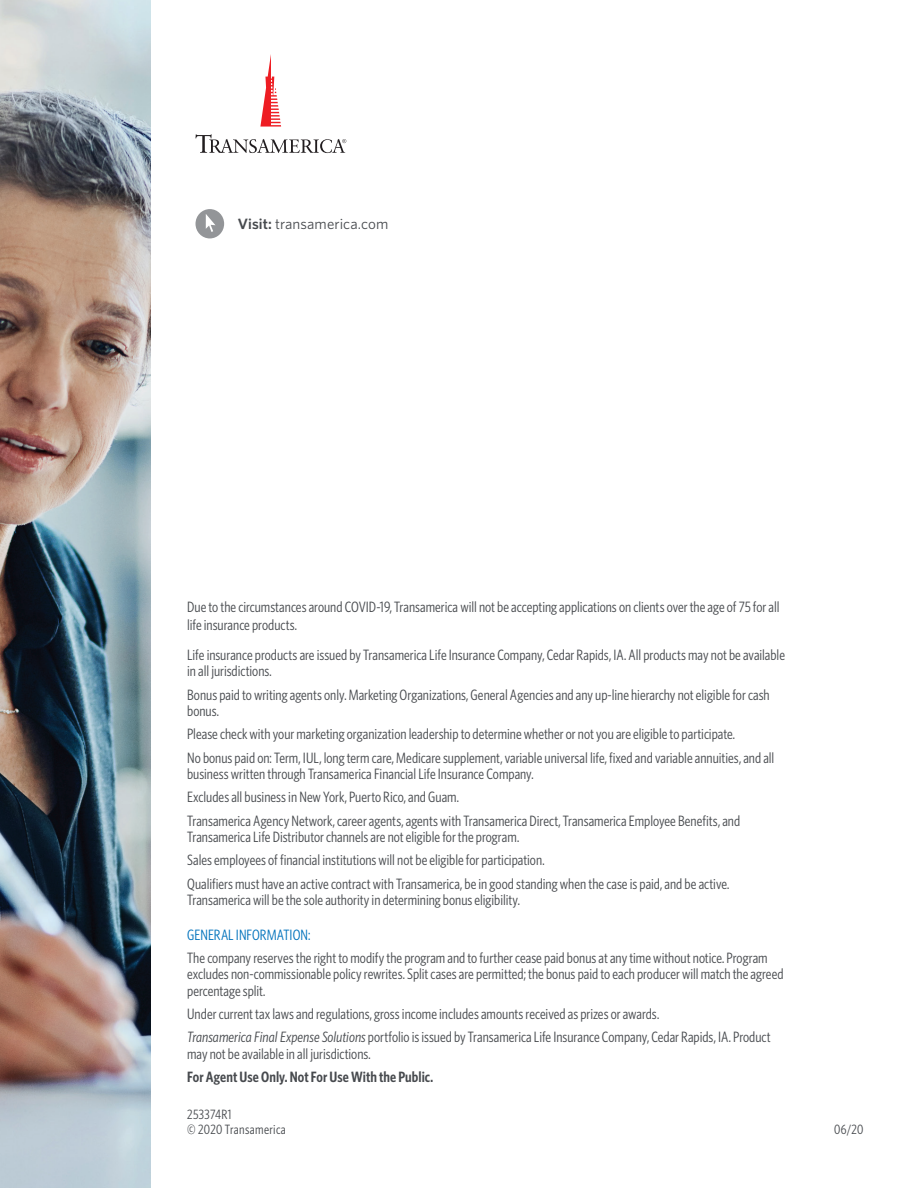
<style>
.page{position:relative;width:918px;height:1188px;background:#fff}
.page>*{position:absolute;margin:0;border:0;box-sizing:border-box;transform-origin:0 0}
.t1{font:15px/23.2px "Whitney Condensed";color:#474a4e}
.t2{font:600 15px "Whitney Condensed";letter-spacing:.005em;color:#474a4e}
.t3{font:15px "Whitney";letter-spacing:.005em;color:#474a4e}
.t4{font:15px "Whitney Condensed";letter-spacing:.005em;color:#0072bc}
.t5{font:13.5px/15px "Whitney Condensed";letter-spacing:.025em;color:#474a4e}
.s1{font-weight:600}
.s2{font-style:italic}
</style>
<div class="page">
<img style="left:0;top:0;width:150px;height:1188px">
<svg style="left:196px;top:209px;width:28px;height:29px"></svg>
<svg style="left:196px;top:134px;width:150px;height:19px"></svg>
<svg style="left:260px;top:54px;width:21px;height:73px"></svg>
<p class="t3" style="left:238px;top:214px;width:152px"><span class="s1">Visit:</span> transamerica.com</p>
<p class="t1" style="left:187px;top:597px;width:594px;line-height:18px">Due to the circumstances around COVID-19, Transamerica will not be accepting applications on clients over the age of 75 for all life insurance products.</p>
<p class="t1" style="left:187px;top:646px;width:599px;line-height:16.5px">Life insurance products are issued by Transamerica Life Insurance Company, Cedar Rapids, IA. All products may not be available in all jurisdictions.</p>
<p class="t1" style="left:187px;top:686px;width:584px;line-height:16.5px">Bonus paid to writing agents only. Marketing Organizations, General Agencies and any up-line hierarchy not eligible for cash bonus.</p>
<p class="t1" style="left:187px;top:722px;width:589px">Please check with your marketing organization leadership to determine whether or not you are eligible to participate.<br>No bonus paid on: Term, IUL, long term care, Medicare supplement, variable universal life, fixed and variable annuities, and all</p>
<p class="t1" style="left:187px;top:762px;width:555px">business written through Transamerica Financial Life Insurance Company.<br>Excludes all business in New York, Puerto Rico, and Guam.<br>Transamerica Agency Network, career agents, agents with Transamerica Direct, Transamerica Employee Benefits, and</p>
<p class="t1" style="left:187px;top:825px;width:544px">Transamerica Life Distributor channels are not eligible for the program.<br>Sales employees of financial institutions will not be eligible for participation.<br>Qualifiers must have an active contract with Transamerica, be in good standing when the case is paid, and be active.</p>
<p class="t1" style="left:187px;top:888px;width:334px">Transamerica will be the sole authority in determining bonus eligibility.</p>
<p class="t4" style="left:187px;top:925px;width:125px">GENERAL INFORMATION:</p>
<p class="t1" style="left:187px;top:949px;width:598px;line-height:16.5px">The company reserves the right to modify the program and to further cease paid bonus at any time without notice. Program excludes non-commissionable policy rewrites. Split cases are permitted; the bonus paid to each producer will match the agreed percentage split.</p>
<p class="t1" style="left:187px;top:1002px;width:585px">Under current tax laws and regulations, gross income includes amounts received as prizes or awards.<br><span class="s2">Transamerica Final Expense Solutions</span> portfolio is issued by Transamerica Life Insurance Company, Cedar Rapids, IA. Product</p>
<p class="t1" style="left:187px;top:1042px;width:185px">may not be available in all jurisdictions.</p>
<p class="t2" style="left:187px;top:1067px;width:248px">For Agent Use Only. Not For Use With the Public.</p>
<p class="t5" style="left:187px;top:1106px;width:100px">253374R1<br>© 2020 Transamerica</p>
<p class="t5" style="left:834px;top:1121px;width:31px">06/20</p>
</div>
